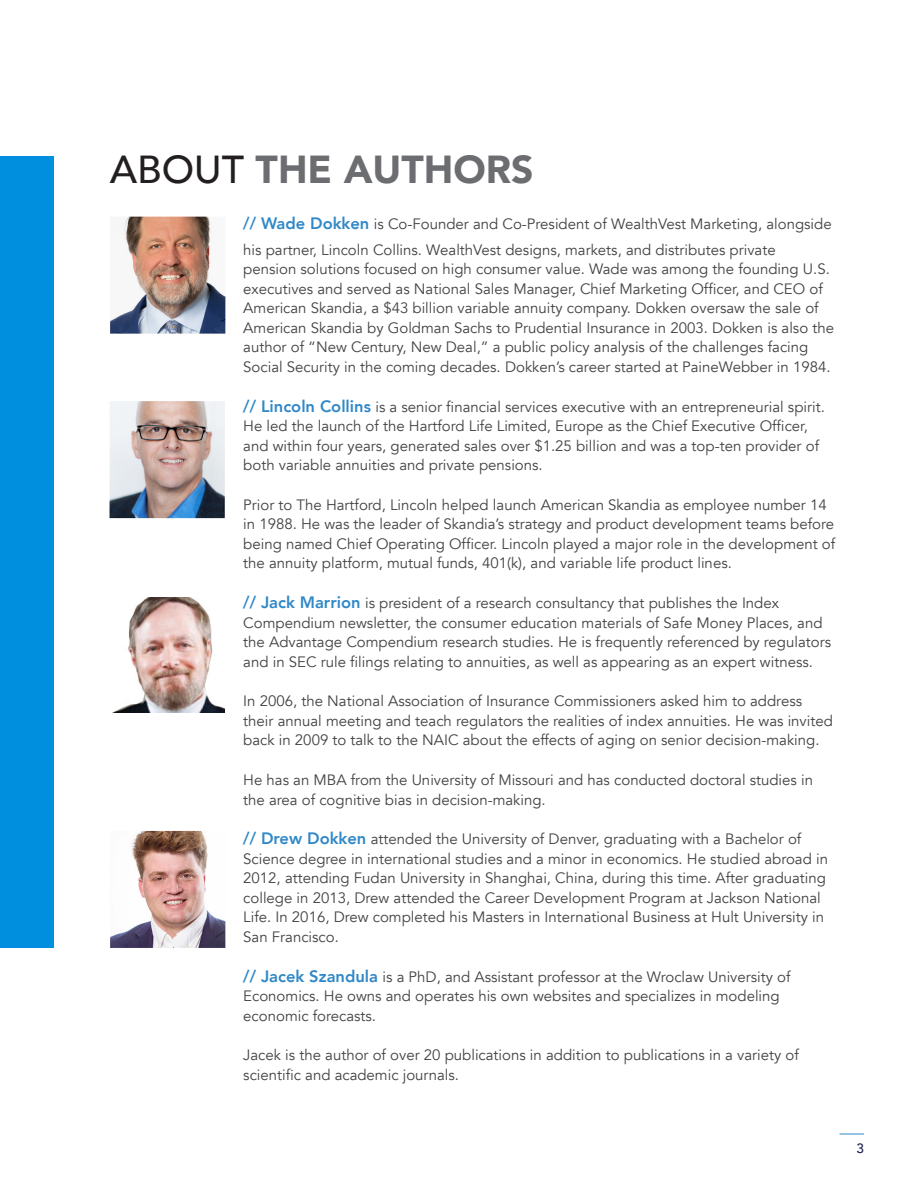
<style>
.page{position:relative;width:918px;height:1188px;background:#fff}
.page>*{position:absolute;margin:0;border:0;box-sizing:border-box;transform-origin:0 0}
.Header_1{font:900 39px "Avenir";color:#6c6d70}
.Blue_Call_Out_-Inden{font:15px/19.5px "Avenir";color:#414243}
.Main_Body_-_Indent{font:15px/19.5px "Avenir";color:#414243}
.t1{font:500 13.5px "Avenir";color:#1a1d4d}
.s1{font-weight:500;color:#231f20}
.s2{font-weight:800;font-size:16.5px;color:#3088c8}
</style>
<div class="page">
<svg style="left:839px;top:1134px;width:25px;height:1px"></svg>
<div style="left:0;top:156px;width:54px;height:792px;background:#008fde"></div>
<img style="left:110px;top:217px;width:116px;height:117px">
<img style="left:110px;top:401px;width:115px;height:117px">
<img style="left:112px;top:597px;width:113px;height:116px">
<img style="left:110px;top:831px;width:116px;height:117px">
<p class="Header_1" style="left:110px;top:136px;width:425px"><span class="s1">ABOUT</span> THE AUTHORS</p>
<p class="Blue_Call_Out_-Inden" style="left:243px;top:212px;width:590px;line-height:25.5px"><span class="s2">// Wade Dokken</span> is Co-Founder and Co-President of WealthVest Marketing, alongside his partner, Lincoln Collins. WealthVest designs, markets, and distributes private</p>
<p class="Blue_Call_Out_-Inden" style="left:243px;top:260px;width:592px">pension solutions focused on high consumer value. Wade was among the founding U.S. executives and served as National Sales Manager, Chief Marketing Officer, and CEO of American Skandia, a $43 billion variable annuity company. Dokken oversaw the sale of American Skandia by Goldman Sachs to Prudential Insurance in 2003. Dokken is also the author of “New Century, New Deal,” a public policy analysis of the challenges facing Social Security in the coming decades. Dokken’s career started at PaineWebber in 1984.</p>
<p class="Blue_Call_Out_-Inden" style="left:243px;top:397px;width:583px"><span class="s2">// Lincoln Collins</span> is a senior financial services executive with an entrepreneurial spirit.<br>He led the launch of the Hartford Life Limited, Europe as the Chief Executive Officer, and within four years, generated sales over $1.25 billion and was a top-ten provider of both variable annuities and private pensions.</p>
<p class="Main_Body_-_Indent" style="left:243px;top:495px;width:593px">Prior to The Hartford, Lincoln helped launch American Skandia as employee number 14 in 1988. He was the leader of Skandia’s strategy and product development teams before being named Chief Operating Officer. Lincoln played a major role in the development of the annuity platform, mutual funds, 401(k), and variable life product lines.</p>
<p class="Blue_Call_Out_-Inden" style="left:243px;top:594px;width:589px"><span class="s2">// Jack Marrion</span> is president of a research consultancy that publishes the Index Compendium newsletter, the consumer education materials of Safe Money Places, and the Advantage Compendium research studies. He is frequently referenced by regulators and in SEC rule filings relating to annuities, as well as appearing as an expert witness.</p>
<p class="Main_Body_-_Indent" style="left:243px;top:692px;width:591px">In 2006, the National Association of Insurance Commissioners asked him to address their annual meeting and teach regulators the realities of index annuities. He was invited back in 2009 to talk to the NAIC about the effects of aging on senior decision-making.</p>
<p class="Main_Body_-_Indent" style="left:243px;top:771px;width:571px">He has an MBA from the University of Missouri and has conducted doctoral studies in the area of cognitive bias in decision-making.</p>
<p class="Blue_Call_Out_-Inden" style="left:243px;top:830px;width:586px"><span class="s2">// Drew Dokken</span> attended the University of Denver, graduating with a Bachelor of Science degree in international studies and a minor in economics. He studied abroad in 2012, attending Fudan University in Shanghai, China, during this time. After graduating college in 2013, Drew attended the Career Development Program at Jackson National Life. In 2016, Drew completed his Masters in International Business at Hult University in San Francisco.</p>
<p class="Blue_Call_Out_-Inden" style="left:243px;top:967px;width:549px"><span class="s2">// Jacek Szandula</span> is a PhD, and Assistant professor at the Wroclaw University of<br>Economics. He owns and operates his own websites and specializes in modeling economic forecasts.</p>
<p class="Main_Body_-_Indent" style="left:243px;top:1046px;width:557px">Jacek is the author of over 20 publications in addition to publications in a variety of scientific and academic journals.</p>
<p class="t1" style="left:856px;top:1137px;width:9px">3</p>
</div>
